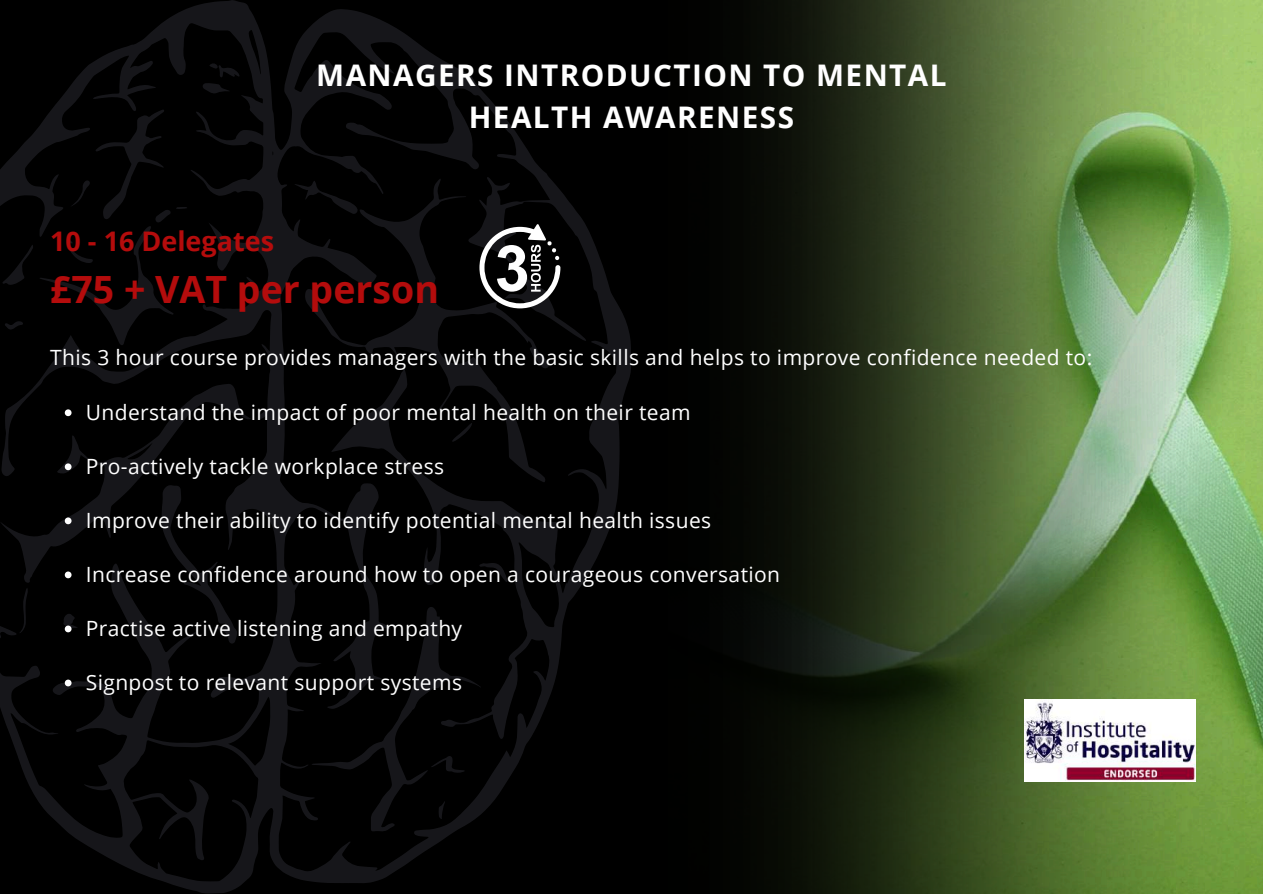
<style>
.page{position:relative;width:1263px;height:894px;background:#fff}
.page>*{position:absolute;margin:0;border:0;box-sizing:border-box;transform-origin:0 0}
.t1{font:700 37.5px "Open Sans";color:#b40c0c}
.t2{font:700 29.7px/41.7px "Open Sans";letter-spacing:.05em;color:#fff;text-align:center}
.t3{font:700 27px "Open Sans";color:#b40c0c}
.t4{font:21px "Open Sans";letter-spacing:.02em;color:#fff}
</style>
<div class="page">
<svg style="left:0;top:0;width:631px;height:893px;background:#040405"></svg>
<svg style="left:305px;top:178px;width:244px;height:304px;background:#040404"></svg>
<svg style="left:294px;top:181px;width:64px;height:33px;background:#040404"></svg>
<svg style="left:479px;top:562px;width:28px;height:20px"></svg>
<svg style="left:312px;top:606px;width:169px;height:225px;background:#030304"></svg>
<svg style="left:452px;top:420px;width:21px;height:22px"></svg>
<svg style="left:0;top:383px;width:251px;height:199px;background:#030304"></svg>
<svg style="left:161px;top:484px;width:76px;height:159px;background:#040404"></svg>
<svg style="left:2px;top:244px;width:31px;height:41px"></svg>
<svg style="left:202px;top:83px;width:28px;height:11px"></svg>
<svg style="left:19px;top:587px;width:9px;height:46px"></svg>
<svg style="left:5px;top:321px;width:18px;height:8px"></svg>
<svg style="left:209px;top:63px;width:31px;height:14px"></svg>
<svg style="left:40px;top:109px;width:147px;height:236px;background:#030303"></svg>
<svg style="left:479px;top:224px;width:81px;height:84px"></svg>
<img style="left:642px;top:0;width:621px;height:893px">
<img style="left:1025px;top:699px;width:171px;height:82px">
<svg style="left:65px;top:409px;width:7px;height:7px"></svg>
<svg style="left:57px;top:435px;width:32px;height:39px"></svg>
<svg style="left:65px;top:517px;width:7px;height:7px"></svg>
<svg style="left:65px;top:571px;width:7px;height:7px"></svg>
<svg style="left:63px;top:613px;width:15px;height:19px"></svg>
<svg style="left:65px;top:679px;width:7px;height:7px"></svg>
<p class="t3" style="left:50px;top:222px;width:226px">10 - 16 Delegates</p>
<h2 class="t2" style="left:316px;top:54px;width:632px">MANAGERS INTRODUCTION TO MENTAL<br>HEALTH AWARENESS</h2>
<h1 class="t1" style="left:50px;top:262px;width:390px">£75 + VAT per person</h1>
<p class="t4" style="left:50px;top:343px;width:1044px">This 3 hour course provides managers with the basic skills and helps to improve confidence needed to:</p>
<p class="t4" style="left:86px;top:397px;width:606px">Understand the impact of poor mental health on their team</p>
<p class="t4" style="left:86px;top:451px;width:360px">Pro-actively tackle workplace stress</p>
<p class="t4" style="left:86px;top:505px;width:627px">Improve their ability to identify potential mental health issues</p>
<p class="t4" style="left:86px;top:559px;width:696px">Increase confidence around how to open a courageous conversation</p>
<p class="t4" style="left:86px;top:613px;width:378px">Practise active listening and empathy</p>
<p class="t4" style="left:86px;top:667px;width:378px">Signpost to relevant support systems</p>
</div>
